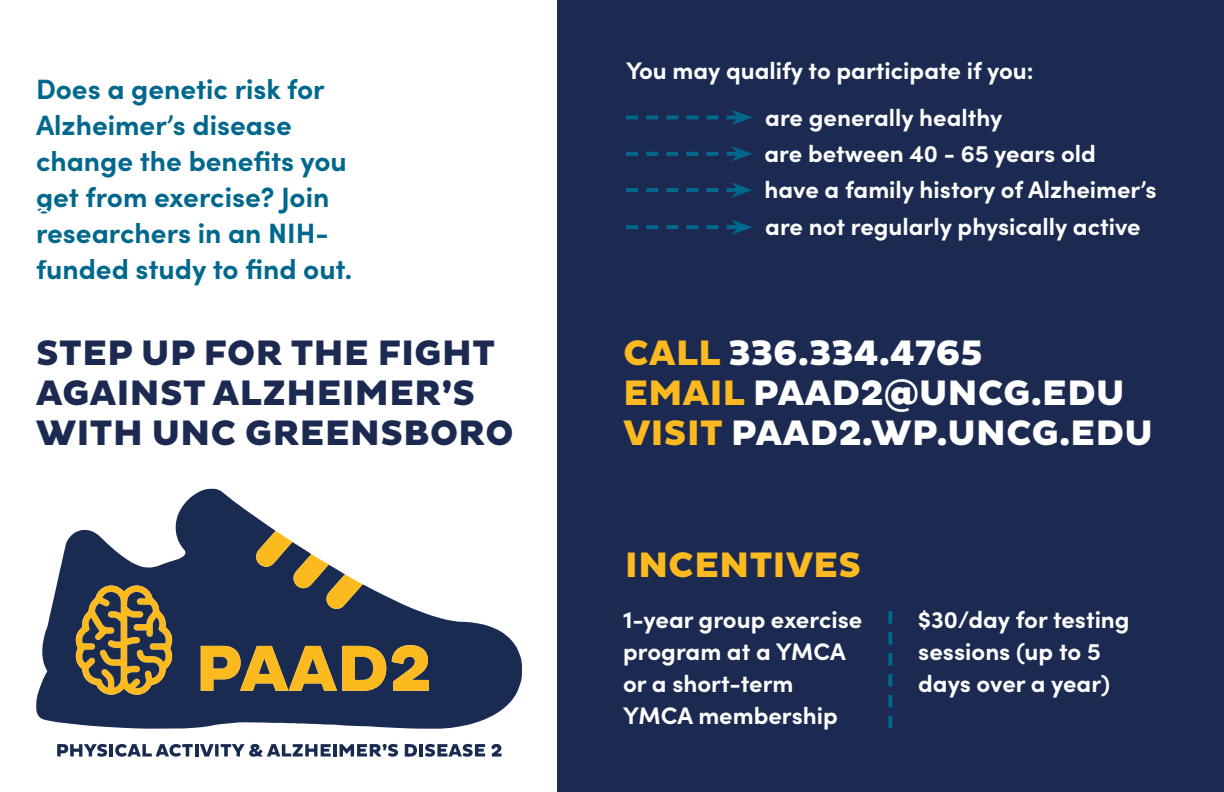
<style>
.page{position:relative;width:1224px;height:792px;background:#fff}
.page>*{position:absolute;margin:0;border:0;box-sizing:border-box;transform-origin:0 0}
.t1{font:800 36px/40px "Pluto Sans";letter-spacing:.015em;color:#fff}
.t2{font:800 36px/40px "Pluto Sans";letter-spacing:.015em;color:#1c2a52}
.t3{font:800 36px "Pluto Sans";letter-spacing:.015em;color:#fdba20}
.t4{font:700 28px/36px "Sofia Pro";color:#00688c}
.t5{font:700 24px/32px "Sofia Pro";color:#fff}
.s1{color:#fdba20}
</style>
<div class="page">
<div style="left:558px;top:0;width:666px;height:792px;background:#1c2a52"></div>
<svg style="left:888px;top:611px;width:4px;height:117px"></svg>
<svg style="left:36px;top:489px;width:486px;height:240px;fill:#1a2b52"></svg>
<svg style="left:255px;top:531px;width:107px;height:79px"></svg>
<svg style="left:405px;top:744px;width:12px;height:13px"></svg>
<svg style="left:491px;top:744px;width:11px;height:13px"></svg>
<svg style="left:425px;top:744px;width:60px;height:13px"></svg>
<hr style="left:419px;top:744px;width:4px;height:13px;background:#1a2b52">
<svg style="left:57px;top:743px;width:341px;height:14px"></svg>
<svg style="left:73px;top:581px;width:101px;height:117px;background:#706342"></svg>
<svg style="left:201px;top:645px;width:228px;height:46px;background:#a18136"></svg>
<div style="left:36px;top:209px;width:15px;height:15px;border:2px solid #fff;border-radius:50%"></div>
<div style="left:36px;top:245px;width:15px;height:15px;border:2px solid #fff;border-radius:50%"></div>
<div style="left:36px;top:281px;width:15px;height:15px;border:2px solid #fff;border-radius:50%"></div>
<div style="left:36px;top:317px;width:15px;height:15px;border:2px solid #fff;border-radius:50%"></div>
<svg style="left:626px;top:110px;width:126px;height:15px"></svg>
<svg style="left:626px;top:146px;width:126px;height:16px"></svg>
<svg style="left:626px;top:182px;width:126px;height:16px"></svg>
<svg style="left:626px;top:219px;width:126px;height:16px"></svg>
<p class="t4" style="left:36px;top:69px;width:318px">Does a genetic risk for<br>Alzheimer’s disease change the benefits you get from exercise? Join researchers in an NIH&shy;funded study to find out.</p>
<h1 class="t2" style="left:36px;top:334px;width:479px">STEP UP FOR THE FIGHT<br>AGAINST ALZHEIMER’S<br>WITH UNC GREENSBORO</h1>
<p class="t5" style="left:626px;top:53px;width:409px">You may qualify to participate if you:</p>
<p class="t5" style="left:765px;top:99px;width:239px">are generally healthy</p>
<p class="t5" style="left:765px;top:133px;width:394px;line-height:36.6px">are between 40 - 65 years old<br>have a family history of Alzheimer’s are not regularly physically active</p>
<h1 class="t1" style="left:623px;top:334px;width:531px"><span class="s1">CALL</span> 336.334.4765<br><span class="s1">EMAIL</span> PAAD2@UNCG.EDU<br><span class="s1">VISIT</span> PAAD2.WP.UNCG.EDU</h1>
<h1 class="t3" style="left:625px;top:544px;width:237px">INCENTIVES</h1>
<p class="t5" style="left:623px;top:602px;width:241px">1-year group exercise program at a YMCA or a short-term<br>YMCA membership</p>
<p class="t5" style="left:918px;top:602px;width:213px">$30/day for testing sessions (up to 5 days over a year)</p>
</div>
